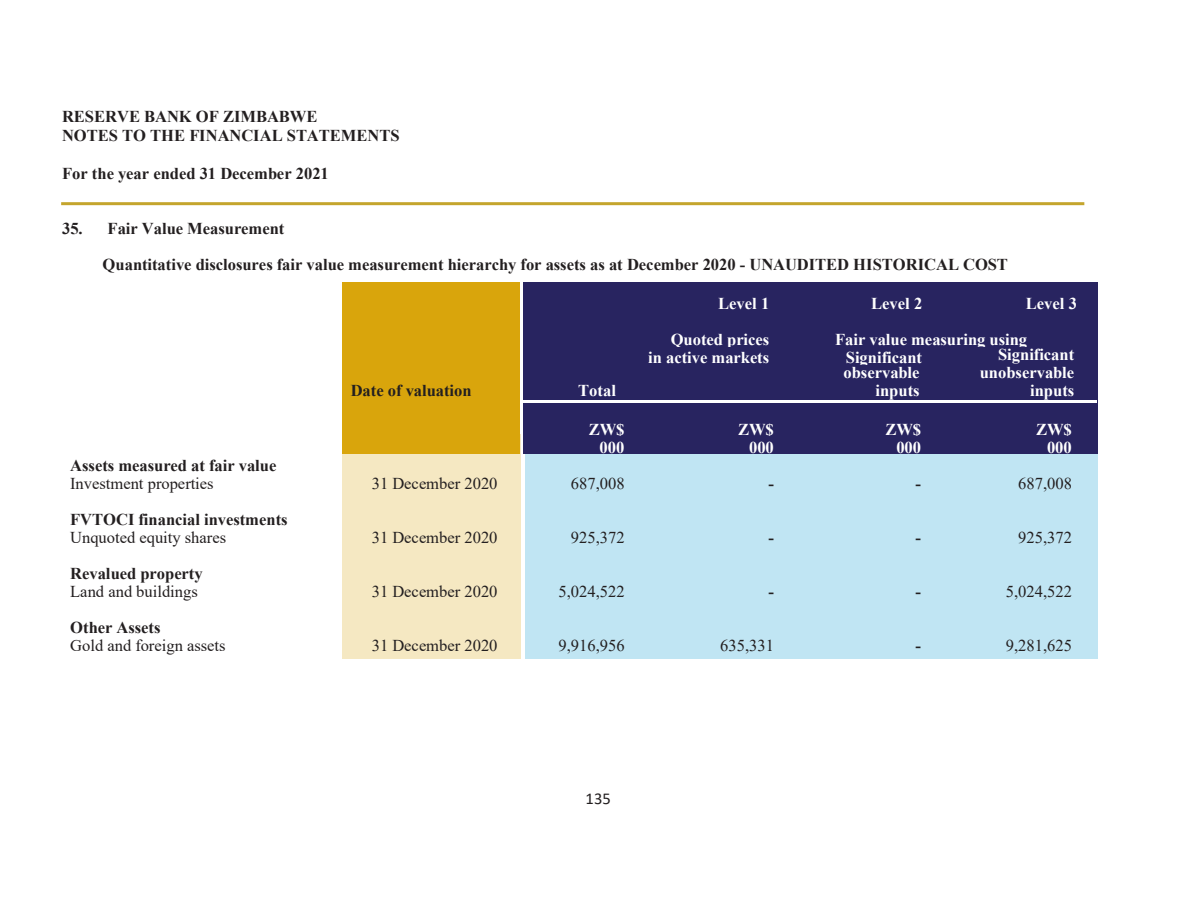
<style>
.page{position:relative;width:1188px;height:918px;background:#fff}
.page>*{position:absolute;margin:0;border:0;box-sizing:border-box;transform-origin:0 0}
.t1{font:700 16.5px/18.9px "Times New Roman";color:#231f20}
.t2{font:16.5px "Times New Roman";color:#231f20}
.t3{font:700 16.5px "Times New Roman";color:#fff}
.t4{font:16.5px "Calibri";color:#231f20}
</style>
<div class="page">
<div style="left:525px;top:435px;width:572px;height:224px;background:#c0e5f3"></div>
<div style="left:342px;top:435px;width:179px;height:224px;background:#f5e8c2"></div>
<div style="left:523px;top:282px;width:575px;height:171px;background:#282460"></div>
<div style="left:342px;top:282px;width:178px;height:171px;background:#d9a50c"></div>
<hr style="left:523px;top:400px;width:574px;height:2px;background:#fff">
<hr style="left:61px;top:202px;width:1023px;height:3px;background:#c4a52d">
<p class="t1" style="left:62px;top:107px;width:339px">RESERVE BANK OF ZIMBABWE<br>NOTES TO THE FINANCIAL STATEMENTS</p>
<p class="t1" style="left:62px;top:164px;width:268px">For the year ended 31 December 2021</p>
<p class="t1" style="left:103px;top:210px;width:907px;line-height:36px;text-indent:-41px">35. Fair Value Measurement<br>Quantitative disclosures fair value measurement hierarchy for assets as at December 2020 - UNAUDITED HISTORICAL COST</p>
<p class="t3" style="left:718px;top:292px;width:53px">Level 1</p>
<p class="t3" style="left:871px;top:292px;width:53px">Level 2</p>
<p class="t3" style="left:1026px;top:292px;width:53px">Level 3</p>
<p class="t3" style="left:671px;top:328px;width:100px">Quoted prices</p>
<p class="t3" style="left:835px;top:328px;width:193px">Fair value measuring using</p>
<p class="t3" style="left:648px;top:346px;width:123px">in active markets</p>
<p class="t3" style="left:846px;top:346px;width:78px">Significant</p>
<p class="t3" style="left:998px;top:343px;width:78px">Significant</p>
<p class="t3" style="left:843px;top:361px;width:78px">observable</p>
<p class="t3" style="left:980px;top:361px;width:96px">unobservable</p>
<p class="t1" style="left:351px;top:381px;width:123px">Date of valuation</p>
<p class="t3" style="left:578px;top:379px;width:39px">Total</p>
<p class="t3" style="left:875px;top:379px;width:46px">inputs</p>
<p class="t3" style="left:1030px;top:379px;width:46px">inputs</p>
<p class="t3" style="left:589px;top:417px;width:37px">ZW$</p>
<p class="t3" style="left:738px;top:417px;width:37px">ZW$</p>
<p class="t3" style="left:885px;top:417px;width:37px">ZW$</p>
<p class="t3" style="left:1036px;top:417px;width:37px">ZW$</p>
<p class="t3" style="left:600px;top:435px;width:26px">000</p>
<p class="t3" style="left:749px;top:435px;width:26px">000</p>
<p class="t3" style="left:896px;top:435px;width:26px">000</p>
<p class="t3" style="left:1047px;top:435px;width:26px">000</p>
<p class="t1" style="left:70px;top:455px;width:208px">Assets measured at fair value</p>
<p class="t2" style="left:70px;top:471px;width:145px">Investment properties</p>
<p class="t2" style="left:372px;top:471px;width:127px">31 December 2020</p>
<p class="t2" style="left:571px;top:471px;width:55px">687,008</p>
<p class="t1" style="left:768px;top:473px;width:7px">-</p>
<p class="t1" style="left:916px;top:473px;width:7px">-</p>
<p class="t2" style="left:1018px;top:471px;width:55px">687,008</p>
<p class="t1" style="left:70px;top:509px;width:219px">FVTOCI financial investments</p>
<p class="t2" style="left:70px;top:525px;width:157px">Unquoted equity shares</p>
<p class="t2" style="left:372px;top:525px;width:127px">31 December 2020</p>
<p class="t2" style="left:571px;top:525px;width:55px">925,372</p>
<p class="t1" style="left:768px;top:527px;width:7px">-</p>
<p class="t1" style="left:916px;top:527px;width:7px">-</p>
<p class="t2" style="left:1018px;top:525px;width:55px">925,372</p>
<p class="t1" style="left:70px;top:563px;width:134px">Revalued property</p>
<p class="t2" style="left:70px;top:580px;width:129px">Land and buildings</p>
<p class="t2" style="left:372px;top:580px;width:127px">31 December 2020</p>
<p class="t2" style="left:558px;top:580px;width:68px">5,024,522</p>
<p class="t1" style="left:768px;top:581px;width:7px">-</p>
<p class="t1" style="left:916px;top:581px;width:7px">-</p>
<p class="t2" style="left:1006px;top:580px;width:68px">5,024,522</p>
<p class="t1" style="left:70px;top:617px;width:92px">Other Assets</p>
<p class="t2" style="left:70px;top:634px;width:157px">Gold and foreign assets</p>
<p class="t2" style="left:372px;top:634px;width:127px">31 December 2020</p>
<p class="t2" style="left:558px;top:634px;width:68px">9,916,956</p>
<p class="t2" style="left:720px;top:634px;width:55px">635,331</p>
<p class="t1" style="left:916px;top:635px;width:7px">-</p>
<p class="t2" style="left:1006px;top:634px;width:68px">9,281,625</p>
<p class="t4" style="left:586px;top:787px;width:27px">135</p>
</div>
